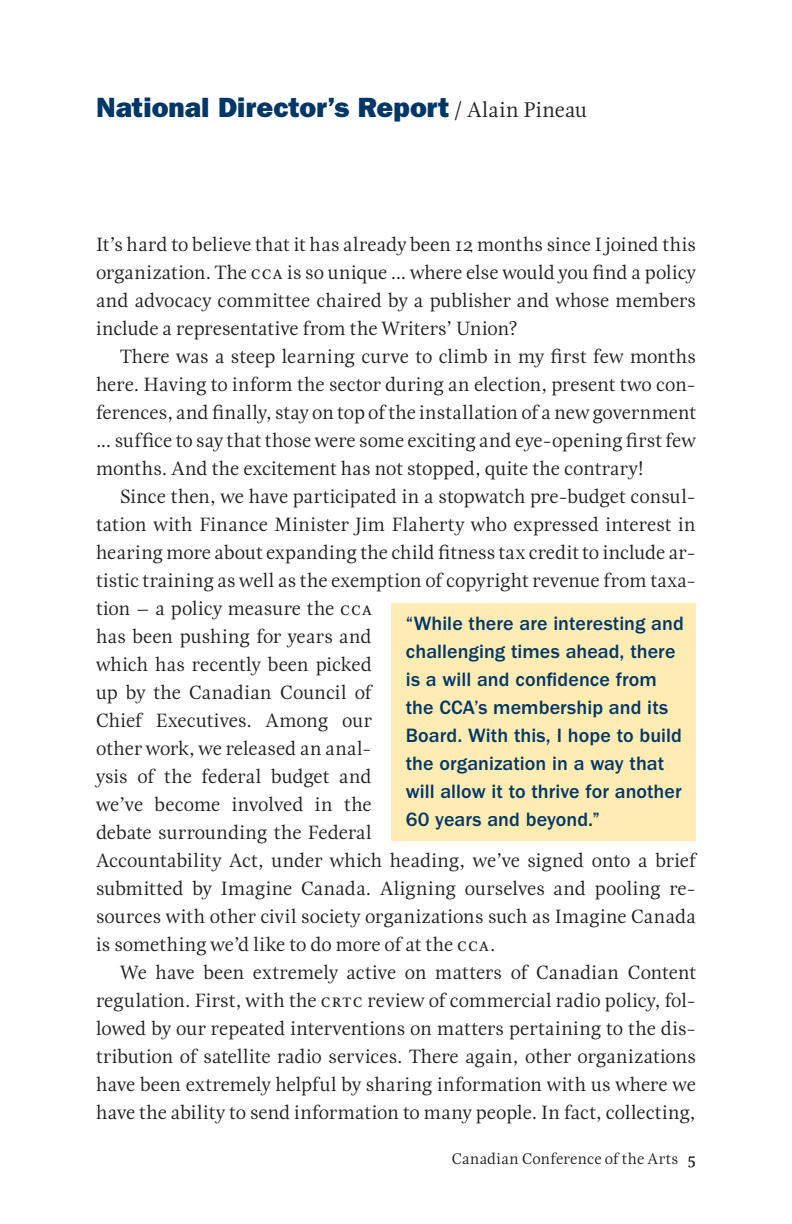
<style>
.page{position:relative;width:792px;height:1224px;background:#fff}
.page>*{position:absolute;margin:0;border:0;box-sizing:border-box;transform-origin:0 0}
.t1{font:800 28px "Franklin Gothic";letter-spacing:.005em;color:#003767}
.t2{font:20px/28px "Esta";color:#231f20;text-align:justify}
.t3{font:500 20px/28px "Franklin Gothic";color:#003767}
.t4{font:16px "Esta";letter-spacing:.015em;color:#231f20}
.s1{font-family:"Esta";font-weight:400;font-size:22px;color:#231f20}
.s2{font-family:"Esta Small Caps"}
.s3{font-weight:700}
</style>
<div class="page">
<div style="left:391px;top:603px;width:305px;height:238px;background:#ffecb3"></div>
<h1 class="t1" style="left:96px;top:98px;width:493px">National Director’s Report <span class="s1">/ Alain Pineau</span></h1>
<p class="t2" style="left:96px;top:232px;width:602px">It’s hard to believe that it has already been 12 months since I joined this organization. The <span class="s2">cca</span> is so unique ... where else would you find a policy and advocacy committee chaired by a publisher and whose members include a representative from the Writers’ Union?</p>
<p class="t2" style="left:96px;top:344px;width:602px;text-indent:24px">There was a steep learning curve to climb in my first few months here. Having to inform the sector during an election, present two con&shy;ferences, and finally, stay on top of the installation of a new government ... suffice to say that those were some exciting and eye-opening first few months. And the excitement has not stopped, quite the contrary!</p>
<p class="t2" style="left:96px;top:484px;width:602px;text-align:left;text-indent:24px">Since then, we have participated in a stopwatch pre-budget consul&shy;tation with Finance Minister Jim Flaherty who expressed interest in hearing more about expanding the child fitness tax credit to include ar&shy;tistic training as well as the exemption of copyright revenue from taxa&shy;tion – a policy measure the <span class="s2">cca<br></span>has been pushing for years and<br>which has recently been picked<br>up by the Canadian Council of<br>Chief Executives. Among our<br>other work, we released an anal-<br>ysis of the federal budget and<br>we’ve become involved in the<br>debate surrounding the Federal<br>Accountability Act, under which heading, we’ve signed onto a brief submitted by Imagine Canada. Aligning ourselves and pooling re&shy;sources with other civil society organizations such as Imagine Canada is something we’d like to do more of at the <span class="s2">cca</span>.</p>
<p class="t2" style="left:96px;top:960px;width:602px;text-indent:24px">We have been extremely active on matters of Canadian Content regulation. First, with the <span class="s2">crtc</span> review of commercial radio policy, fol&shy;lowed by our repeated interventions on matters pertaining to the dis&shy;tribution of satellite radio services. There again, other organizations have been extremely helpful by sharing information with us where we have the ability to send information to many people. In fact, collecting,</p>
<p class="t3" style="left:406px;top:611px;width:279px">“While there are interesting and challenging times ahead, there is a will and confidence from the CCA’s membership and its<br>Board. With this, I hope to build the organization in a way that will allow it to thrive for another<br>60 years and beyond.”</p>
<p class="t4" style="left:452px;top:1153px;width:246px">Canadian Conference of the Arts <span class="s3">5</span></p>
</div>
